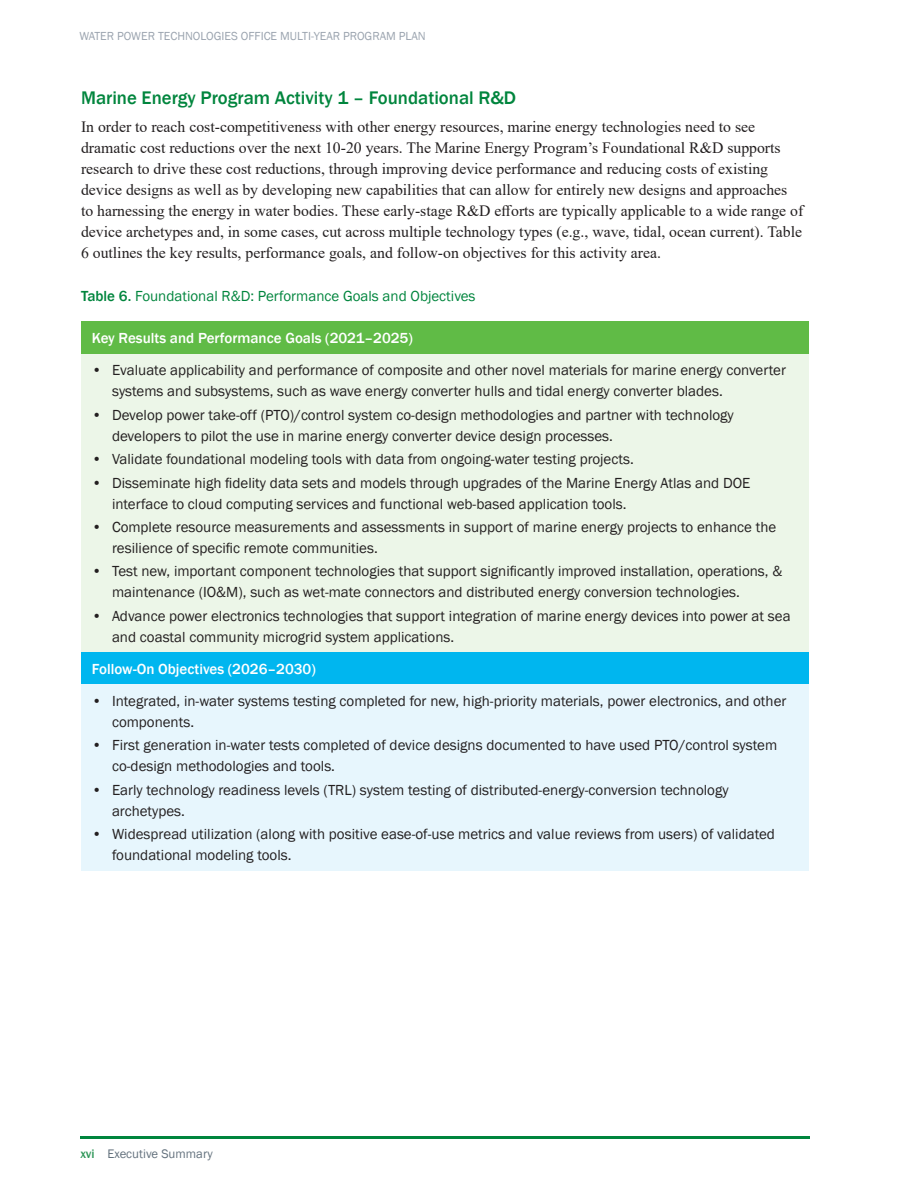
<style>
.page{position:relative;width:918px;height:1188px;background:#fff}
.page>*{position:absolute;margin:0;border:0;box-sizing:border-box;transform-origin:0 0}
.t1{font:500 18.75px "Franklin Gothic";color:#00853d}
.body_text{font:15.75px/21px "Times New Roman";color:#231f20}
.t2{font:15px/21px "Franklin Gothic";color:#231f20}
.table_body{font:500 15px "Franklin Gothic";color:#fff}
.t3{font:15px "Franklin Gothic";color:#00853d}
.t4{font:12.75px "Franklin Gothic";color:#63717d}
.t5{font:12px "Franklin Gothic";color:#9ba4af}
.s1{font-weight:500}
.s2{font-weight:500;color:#2d9657}
</style>
<div class="page">
<hr style="left:80px;top:1137px;width:730px;height:2px;background:#00853d">
<div style="left:81px;top:322px;width:728px;height:32px;background:#60bb46"></div>
<div style="left:81px;top:354px;width:728px;height:299px;background:#ecf6e8"></div>
<div style="left:81px;top:653px;width:728px;height:32px;background:#00b6ef"></div>
<div style="left:81px;top:685px;width:728px;height:186px;background:#e7f6fd"></div>
<p class="t5" style="left:79px;top:29px;width:348px">WATER POWER TECHNOLOGIES OFFICE MULTI-YEAR PROGRAM PLAN</p>
<h2 class="t1" style="left:81px;top:86px;width:437px">Marine Energy Program Activity 1 – Foundational R&amp;D</h2>
<p class="body_text" style="left:81px;top:115px;width:724px">In order to reach cost-competitiveness with other energy resources, marine energy technologies need to see dramatic cost reductions over the next 10-20 years. The Marine Energy Program’s Foundational R&amp;D supports research to drive these cost reductions, through improving device performance and reducing costs of existing device designs as well as by developing new capabilities that can allow for entirely new designs and approaches to harnessing the energy in water bodies. These early-stage R&amp;D efforts are typically applicable to a wide range of device archetypes and, in some cases, cut across multiple technology types (e.g., wave, tidal, ocean current). Table 6 outlines the key results, performance goals, and follow-on objectives for this activity area.</p>
<p class="t3" style="left:81px;top:287px;width:396px"><span class="s1">Table 6.</span> Foundational R&amp;D: Performance Goals and Objectives</p>
<p class="table_body" style="left:92px;top:329px;width:323px">Key Results and Performance Goals (2021–2025)</p>
<p class="t2" style="left:112px;top:360px;width:675px;text-indent:-20px">• Evaluate applicability and performance of composite and other novel materials for marine energy converter systems and subsystems, such as wave energy converter hulls and tidal energy converter blades.</p>
<p class="t2" style="left:112px;top:405px;width:623px;text-indent:-20px">• Develop power take-off (PTO)/control system co-design methodologies and partner with technology developers to pilot the use in marine energy converter device design processes.</p>
<p class="t2" style="left:92px;top:449px;width:543px">• Validate foundational modeling tools with data from ongoing-water testing projects.</p>
<p class="t2" style="left:112px;top:472px;width:640px;text-indent:-20px">• Disseminate high fidelity data sets and models through upgrades of the Marine Energy Atlas and DOE interface to cloud computing services and functional web-based application tools.</p>
<p class="t2" style="left:112px;top:517px;width:666px;text-indent:-20px">• Complete resource measurements and assessments in support of marine energy projects to enhance the resilience of specific remote communities.</p>
<p class="t2" style="left:112px;top:561px;width:672px;text-indent:-20px">• Test new, important component technologies that support significantly improved installation, operations, &amp; maintenance (IO&amp;M), such as wet-mate connectors and distributed energy conversion technologies.</p>
<p class="t2" style="left:112px;top:606px;width:680px;text-indent:-20px">• Advance power electronics technologies that support integration of marine energy devices into power at sea and coastal community microgrid system applications.</p>
<p class="table_body" style="left:92px;top:660px;width:226px">Follow-On Objectives (2026–2030)</p>
<p class="t2" style="left:112px;top:691px;width:676px;text-indent:-20px">• Integrated, in-water systems testing completed for new, high-priority materials, power electronics, and other components.</p>
<p class="t2" style="left:112px;top:735px;width:667px;text-indent:-20px">• First generation in-water tests completed of device designs documented to have used PTO/control system co-design methodologies and tools.</p>
<p class="t2" style="left:112px;top:780px;width:618px;text-indent:-20px">• Early technology readiness levels (TRL) system testing of distributed-energy-conversion technology archetypes.</p>
<p class="t2" style="left:112px;top:824px;width:664px;text-indent:-20px">• Widespread utilization (along with positive ease-of-use metrics and value reviews from users) of validated foundational modeling tools.</p>
<p class="t4" style="left:80px;top:1146px;width:134px"><span class="s2">xvi</span> Executive Summary</p>
</div>
